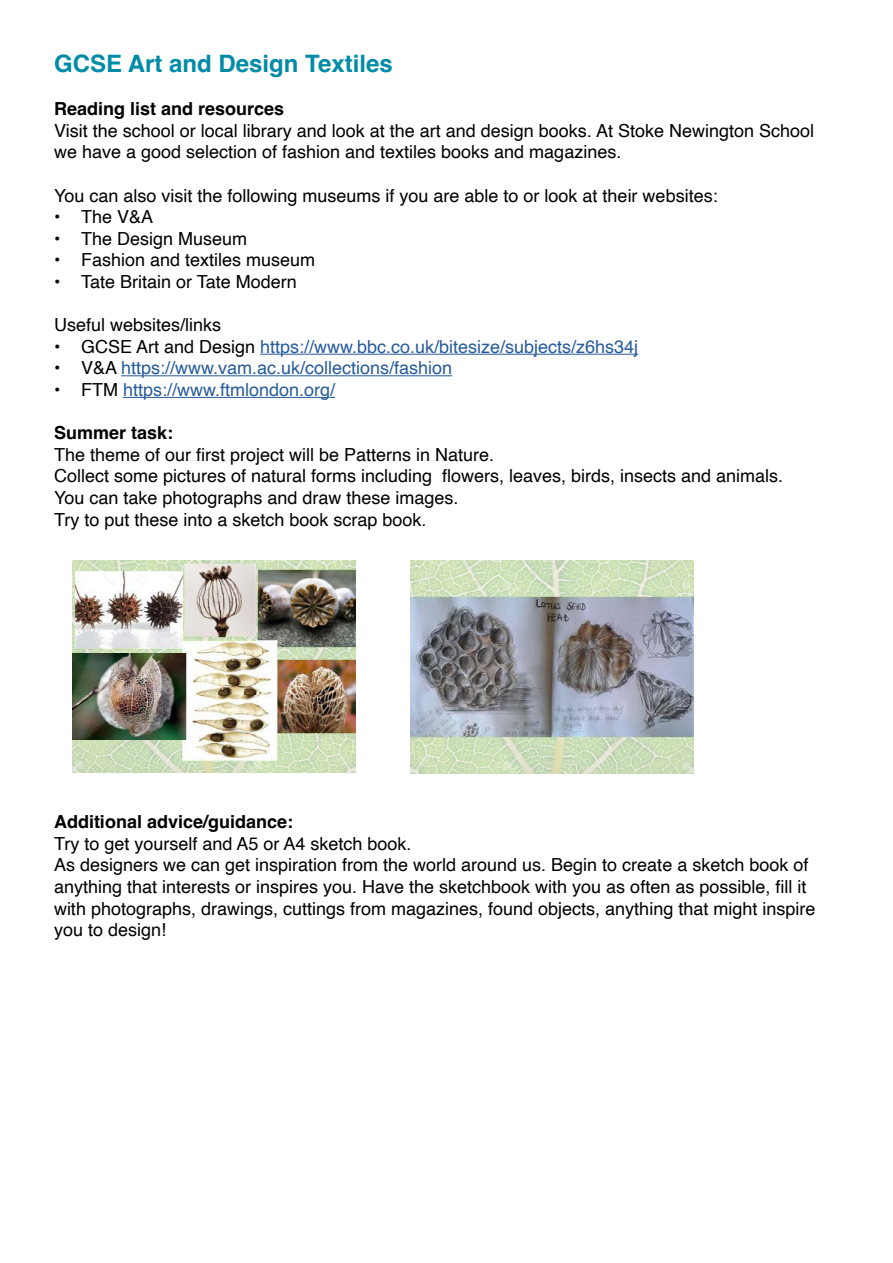
<style>
.page{position:relative;width:893px;height:1263px;background:#fff}
.page>*{position:absolute;margin:0;border:0;box-sizing:border-box;transform-origin:0 0}
.t1{font:700 24px "Helvetica";color:#008ba7}
.t2{font:18px/21.6px "Helvetica";color:#000}
.t3{font:18px "Helvetica";color:#275b9b}
.t4{font:700 18px "Helvetica";color:#000}
.s1{color:#000}
</style>
<div class="page">
<hr style="left:260px;top:354px;width:378px;height:1px;background:#275b9b">
<hr style="left:121px;top:375px;width:331px;height:1px;background:#275b9b">
<hr style="left:123px;top:397px;width:212px;height:1px;background:#275b9b">
<img style="left:72px;top:560px;width:283px;height:213px">
<img style="left:410px;top:560px;width:283px;height:213px">
<h1 class="t1" style="left:54px;top:49px;width:340px">GCSE Art and Design Textiles</h1>
<p class="t4" style="left:54px;top:98px;width:232px">Reading list and resources</p>
<p class="t2" style="left:54px;top:120px;width:762px">Visit the school or local library and look at the art and design books. At Stoke Newington School we have a good selection of fashion and textiles books and magazines.</p>
<p class="t2" style="left:54px;top:185px;width:665px">You can also visit the following museums if you are able to or look at their websites:</p>
<p class="t2" style="left:54px;top:207px;width:101px">• The V&amp;A</p>
<p class="t2" style="left:54px;top:228px;width:195px">• The Design Museum</p>
<p class="t2" style="left:54px;top:250px;width:263px">• Fashion and textiles museum</p>
<p class="t2" style="left:54px;top:271px;width:244px">• Tate Britain or Tate Modern</p>
<p class="t2" style="left:54px;top:315px;width:169px">Useful websites/links</p>
<p class="t3" style="left:54px;top:333px;width:586px"><span class="s1">• GCSE Art and Design</span> https://www.bbc.co.uk/bitesize/subjects/z6hs34j</p>
<p class="t3" style="left:54px;top:354px;width:400px"><span class="s1">• V&amp;A</span> https://www.vam.ac.uk/collections/fashion</p>
<p class="t3" style="left:54px;top:376px;width:283px"><span class="s1">• FTM</span> https://www.ftmlondon.org/</p>
<p class="t4" style="left:54px;top:422px;width:121px">Summer task:</p>
<p class="t2" style="left:54px;top:444px;width:731px">The theme of our first project will be Patterns in Nature.<br>Collect some pictures of natural forms including flowers, leaves, birds, insects and animals.<br>You can take photographs and draw these images.<br>Try to put these into a sketch book scrap book.</p>
<p class="t4" style="left:54px;top:811px;width:241px">Additional advice/guidance:</p>
<p class="t2" style="left:54px;top:833px;width:763px">Try to get yourself and A5 or A4 sketch book.<br>As designers we can get inspiration from the world around us. Begin to create a sketch book of anything that interests or inspires you. Have the sketchbook with you as often as possible, fill it with photographs, drawings, cuttings from magazines, found objects, anything that might inspire you to design!</p>
</div>
